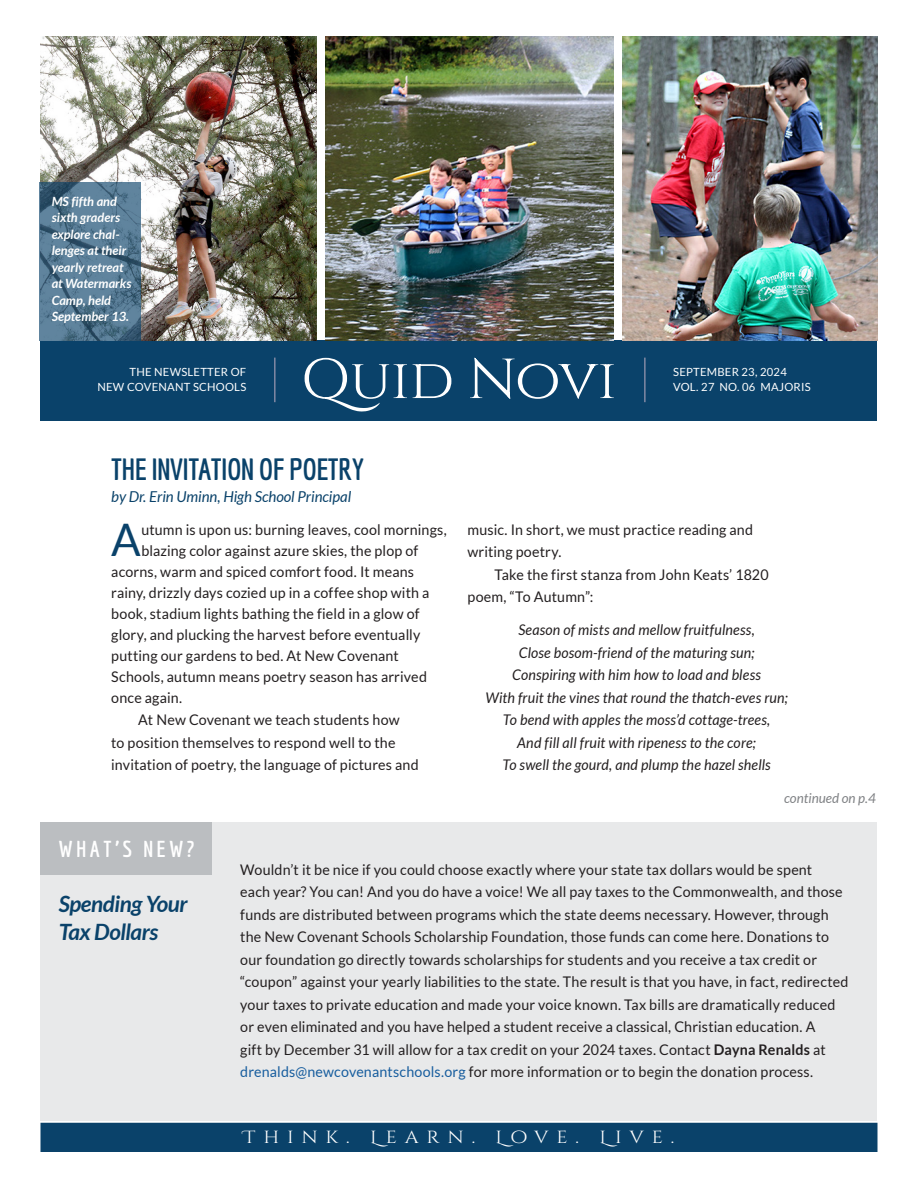
<style>
.page{position:relative;width:918px;height:1188px;background:#fff}
.page>*{position:absolute;margin:0;border:0;box-sizing:border-box;transform-origin:0 0}
.t1{font:56.25px "Cinzel";letter-spacing:-.015em;color:#fff;scale:1.05 1}
.QN_Body_Text_--_Main_Article_1st_Para{font:44.85px "Lato";color:#0a426a}
.QN_Article_Title_--_Economica_Bold{font:700 30px "Economica";letter-spacing:-.02em;color:#0a426a}
.QN_What_s_New_--_Title{font:italic 700 22.5px/28.5px "Lato";letter-spacing:-.02em;color:#0a426a}
.QN_What_s_New_--_Heading{font:700 22.5px "Economica";letter-spacing:.15em;color:#fff}
.t2{font:17.55px "Cinzel Decorative";letter-spacing:.4em;color:#fff;scale:1.11 1}
.QN_Byline{font:italic 15px "Lato";letter-spacing:-.005em;color:#0a426a}
.QN_Body_Text{font:14.7px/22.5px "Lato";letter-spacing:.01em;color:#231f20}
.QN_Body_Text_--_Main_Article_1st_Para-2{font:14.7px "Lato";letter-spacing:.01em;color:#231f20}
.QN_Body_Text_--_Main_Article{font:italic 14.7px "Lato";letter-spacing:.01em;color:#231f20}
.QN_Body_Text_--_Main_Article-2{font:14.7px/22.5px "Lato";letter-spacing:.01em;color:#231f20}
.QN_Continued--Gray{font:italic 13.5px "Lato";color:#808285}
.QN_Caption--White{font:italic 700 12.75px/16.5px "Lato";color:#fff}
.QN_Title_Deck_--_Date_Issue{font:11.25px/15px "Lato";letter-spacing:.02em;color:#fff;text-align:right}
.s1{font-weight:700}
.s2{color:#175d9e}
</style>
<div class="page">
<div style="left:40px;top:340px;width:838px;height:80px;background:#0a426a"></div>
<div style="left:42px;top:1124px;width:834px;height:26px;background:#0a426a"></div>
<div style="left:40px;top:1123px;width:838px;height:29px;border:3px solid #0a426a"></div>
<div style="left:40px;top:822px;width:838px;height:298px;background:#e8e9ea"></div>
<img style="left:40px;top:36px;width:276px;height:304px">
<hr style="left:274px;top:358px;width:2px;height:44px;background:#8189a4">
<hr style="left:644px;top:358px;width:2px;height:44px;background:#8189a4">
<svg style="left:40px;top:182px;width:101px;height:158px;fill:#5c809a"></svg>
<div style="left:40px;top:822px;width:172px;height:53px;background:#bbbec1"></div>
<img style="left:326px;top:36px;width:288px;height:304px">
<img style="left:623px;top:36px;width:255px;height:304px">
<p class="QN_Caption--White" style="left:52px;top:193px;width:81px">MS fifth and sixth graders explore chal&shy;lenges at their yearly retreat at Watermarks<br>Camp, held<br>September 13.</p>
<h1 class="t1" style="left:301px;top:343px;width:302px">Quid Novi</h1>
<p class="QN_Title_Deck_--_Date_Issue" style="left:97px;top:364px;width:150px">THE NEWSLETTER OF<br>NEW COVENANT SCHOOLS</p>
<p class="QN_Title_Deck_--_Date_Issue" style="left:673px;top:364px;width:115px">SEPTEMBER 23, 2024</p>
<p class="QN_Title_Deck_--_Date_Issue" style="left:673px;top:379px;width:139px">VOL. 27 NO. 06 MAJORIS</p>
<p class="QN_Article_Title_--_Economica_Bold" style="left:111px;top:452px;width:254px">THE INVITATION OF POETRY</p>
<p class="QN_Byline" style="left:111px;top:488px;width:242px">by Dr. Erin Uminn, High School Principal</p>
<p class="QN_Body_Text_--_Main_Article_1st_Para" style="left:111px;top:515px;width:31px">A</p>
<p class="QN_Body_Text_--_Main_Article_1st_Para-2" style="left:141px;top:521px;width:307px">utumn is upon us: burning leaves, cool mornings,</p>
<p class="QN_Body_Text_--_Main_Article_1st_Para-2" style="left:141px;top:542px;width:278px">blazing color against azure skies, the plop of</p>
<p class="QN_Body_Text_--_Main_Article_1st_Para-2" style="left:111px;top:563px;width:304px">acorns, warm and spiced comfort food. It means</p>
<p class="QN_Body_Text_--_Main_Article_1st_Para-2" style="left:111px;top:584px;width:320px">rainy, drizzly days cozied up in a coffee shop with a</p>
<p class="QN_Body_Text_--_Main_Article_1st_Para-2" style="left:111px;top:605px;width:310px">book, stadium lights bathing the field in a glow of</p>
<p class="QN_Body_Text_--_Main_Article_1st_Para-2" style="left:111px;top:626px;width:311px">glory, and plucking the harvest before eventually</p>
<p class="QN_Body_Text_--_Main_Article_1st_Para-2" style="left:111px;top:647px;width:289px">putting our gardens to bed. At New Covenant</p>
<p class="QN_Body_Text_--_Main_Article_1st_Para-2" style="left:111px;top:668px;width:317px">Schools, autumn means poetry season has arrived</p>
<p class="QN_Body_Text_--_Main_Article_1st_Para-2" style="left:111px;top:689px;width:72px">once again.</p>
<p class="QN_Body_Text_--_Main_Article-2" style="left:111px;top:709px;width:309px;text-indent:27px">At New Covenant we teach students how<br>to position themselves to respond well to the invitation of poetry, the language of pictures and</p>
<p class="QN_Body_Text_--_Main_Article-2" style="left:467px;top:518px;width:287px">music. In short, we must practice reading and writing poetry.</p>
<p class="QN_Body_Text_--_Main_Article-2" style="left:467px;top:563px;width:303px;text-indent:27px">Take the first stanza from John Keats’ 1820 poem, “To Autumn”:</p>
<p class="QN_Body_Text_--_Main_Article" style="left:518px;top:622px;width:238px">Season of mists and mellow fruitfulness,</p>
<p class="QN_Body_Text_--_Main_Article" style="left:519px;top:644px;width:237px">Close bosom-friend of the maturing sun;</p>
<p class="QN_Body_Text_--_Main_Article" style="left:512px;top:667px;width:250px">Conspiring with him how to load and bless</p>
<p class="QN_Body_Text_--_Main_Article" style="left:485px;top:689px;width:304px">With fruit the vines that round the thatch-eves run;</p>
<p class="QN_Body_Text_--_Main_Article" style="left:503px;top:712px;width:269px">To bend with apples the moss’d cottage-trees,</p>
<p class="QN_Body_Text_--_Main_Article" style="left:517px;top:734px;width:240px">And fill all fruit with ripeness to the core;</p>
<p class="QN_Body_Text_--_Main_Article" style="left:502px;top:757px;width:270px">To swell the gourd, and plump the hazel shells</p>
<p class="QN_Continued--Gray" style="left:784px;top:790px;width:93px">continued on p.4</p>
<p class="QN_What_s_New_--_Heading" style="left:58px;top:835px;width:138px">WHAT’S NEW?</p>
<h3 class="QN_What_s_New_--_Heading" style="left:58px;top:851px;width:138px">WHAT’S NEW?</h3>
<p class="QN_What_s_New_--_Title" style="left:59px;top:890px;width:130px">Spending Your<br>Tax Dollars</p>
<p class="QN_Body_Text" style="left:240px;top:858px;width:610px">Wouldn’t it be nice if you could choose exactly where your state tax dollars would be spent<br>each year? You can! And you do have a voice! We all pay taxes to the Commonwealth, and those funds are distributed between programs which the state deems necessary. However, through the New Covenant Schools Scholarship Foundation, those funds can come here. Donations to our foundation go directly towards scholarships for students and you receive a tax credit or “coupon” against your yearly liabilities to the state. The result is that you have, in fact, redirected your taxes to private education and made your voice known. Tax bills are dramatically reduced or even eliminated and you have helped a student receive a classical, Christian education. A<br>gift by December 31 will allow for a tax credit on your 2024 taxes. Contact <span class="s1">Dayna Renalds</span> at <span class="s2">drenalds@newcovenantschools.org</span> for more information or to begin the donation process.</p>
<p class="t2" style="left:244px;top:1127px;width:390px">Think. Learn. Love. Live.</p>
</div>
